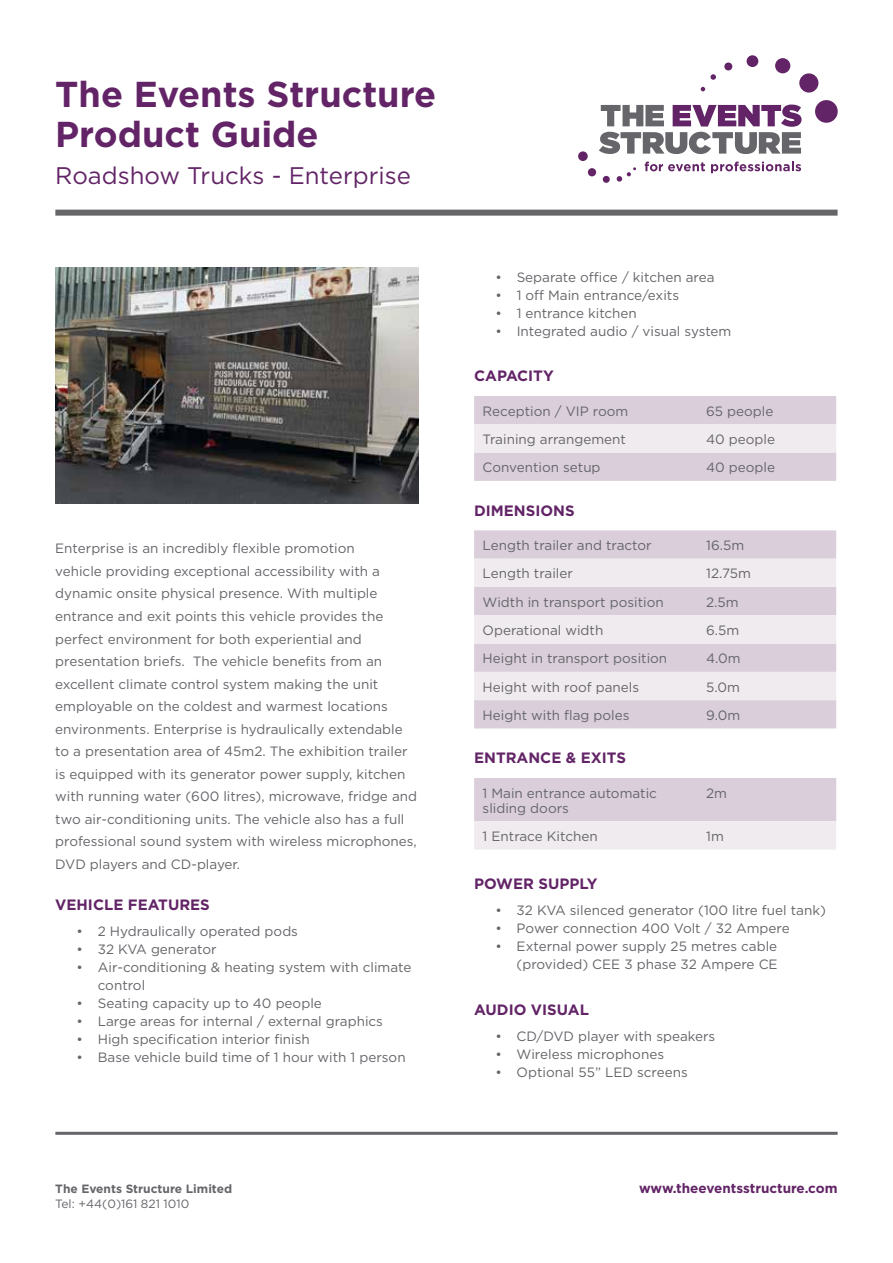
<style>
.page{position:relative;width:893px;height:1263px;background:#fff}
.page>*{position:absolute;margin:0;border:0;box-sizing:border-box;transform-origin:0 0}
.t1{font:700 36px/39.8px "Gotham";color:#622466}
.t2{font:24px "Gotham";color:#622466}
.t3{font:700 15px "Gotham";color:#622466}
.t4{font:13.5px/22.5px "Gotham";color:#65656a}
.t5{font:700 13.5px "Gotham";color:#622466}
.t6{font:700 12px "Gotham";color:#65656a}
.t7{font:12px "Gotham";color:#65656a}
</style>
<div class="page">
<svg style="left:645px;top:162px;width:60px;height:9px"></svg>
<svg style="left:711px;top:162px;width:90px;height:11px"></svg>
<svg style="left:599px;top:105px;width:202px;height:49px"></svg>
<svg style="left:701px;top:87px;width:4px;height:4px"></svg>
<svg style="left:710px;top:74px;width:6px;height:6px"></svg>
<div style="left:724px;top:62px;width:8px;height:8px;background:#622466;border-radius:50%"></div>
<div style="left:747px;top:55px;width:11px;height:12px;background:#622466;border-radius:50%"></div>
<div style="left:775px;top:58px;width:15px;height:15px;background:#622466;border-radius:50%"></div>
<div style="left:799px;top:73px;width:19px;height:20px;background:#622466;border-radius:50%"></div>
<div style="left:815px;top:100px;width:23px;height:23px;background:#622466;border-radius:50%"></div>
<svg style="left:617px;top:167px;width:19px;height:15px"></svg>
<div style="left:603px;top:176px;width:7px;height:7px;background:#622466;border-radius:50%"></div>
<div style="left:588px;top:168px;width:8px;height:8px;background:#622466;border-radius:50%"></div>
<div style="left:578px;top:151px;width:10px;height:10px;background:#622466;border-radius:50%"></div>
<div style="left:55px;top:210px;width:783px;height:6px;background:#65656a"></div>
<hr style="left:55px;top:1132px;width:783px;height:3px;background:#65656a">
<svg style="left:474px;top:396px;width:362px;height:85px;background:#e0d7e1"></svg>
<div style="left:474px;top:530px;width:362px;height:198px;background:#d9ceda"></div>
<svg style="left:474px;top:559px;width:362px;height:141px;background:#e6dfe6"></svg>
<svg style="left:474px;top:778px;width:362px;height:71px;background:#e1d9e2"></svg>
<img style="left:55px;top:268px;width:364px;height:236px">
<h1 class="t1" style="left:55px;top:73px;width:382px">The Events Structure<br>Product Guide</h1>
<h2 class="t2" style="left:55px;top:162px;width:357px">Roadshow Trucks - Enterprise</h2>
<p class="t4" style="left:55px;top:537px;width:363px">Enterprise is an incredibly flexible promotion<br>vehicle providing exceptional accessibility with a dynamic onsite physical presence. With multiple entrance and exit points this vehicle provides the perfect environment for both experiential and presentation briefs. The vehicle benefits from an excellent climate control system making the unit employable on the coldest and warmest locations environments. Enterprise is hydraulically extendable to a presentation area of 45m2. The exhibition trailer is equipped with its generator power supply, kitchen with running water (600 litres), microwave, fridge and two air-conditioning units. The vehicle also has a full professional sound system with wireless microphones, DVD players and CD-player.</p>
<p class="t3" style="left:55px;top:895px;width:156px">VEHICLE FEATURES</p>
<p class="t4" style="left:77px;top:920px;width:223px">• 2 Hydraulically operated pods</p>
<p class="t4" style="left:77px;top:938px;width:142px">• 32 KVA generator</p>
<p class="t4" style="left:98px;top:958px;width:315px;line-height:18px;text-indent:-21px">• Air-conditioning &amp; heating system with climate control</p>
<p class="t4" style="left:77px;top:992px;width:247px">• Seating capacity up to 40 people</p>
<p class="t4" style="left:77px;top:1010px;width:308px">• Large areas for internal / external graphics</p>
<p class="t4" style="left:77px;top:1028px;width:235px">• High specification interior finish</p>
<p class="t4" style="left:77px;top:1046px;width:331px">• Base vehicle build time of 1 hour with 1 person</p>
<p class="t4" style="left:495px;top:266px;width:221px">• Separate office / kitchen area</p>
<p class="t4" style="left:495px;top:284px;width:185px">• 1 off Main entrance/exits</p>
<p class="t4" style="left:495px;top:302px;width:143px">• 1 entrance kitchen</p>
<p class="t4" style="left:495px;top:320px;width:238px">• Integrated audio / visual system</p>
<p class="t3" style="left:474px;top:367px;width:81px">CAPACITY</p>
<p class="t4" style="left:483px;top:399px;width:147px">Reception / VIP room</p>
<p class="t4" style="left:706px;top:399px;width:69px">65 people</p>
<p class="t4" style="left:483px;top:428px;width:145px">Training arrangement</p>
<p class="t4" style="left:706px;top:428px;width:70px">40 people</p>
<p class="t4" style="left:483px;top:456px;width:119px">Convention setup</p>
<p class="t4" style="left:706px;top:456px;width:70px">40 people</p>
<p class="t3" style="left:474px;top:502px;width:102px">DIMENSIONS</p>
<p class="t4" style="left:483px;top:534px;width:171px">Length trailer and tractor</p>
<p class="t4" style="left:706px;top:534px;width:39px">16.5m</p>
<p class="t4" style="left:483px;top:562px;width:92px">Length trailer</p>
<p class="t4" style="left:706px;top:562px;width:46px">12.75m</p>
<p class="t4" style="left:483px;top:590px;width:183px">Width in transport position</p>
<p class="t4" style="left:706px;top:590px;width:34px">2.5m</p>
<p class="t4" style="left:483px;top:619px;width:122px">Operational width</p>
<p class="t4" style="left:706px;top:619px;width:35px">6.5m</p>
<p class="t4" style="left:483px;top:647px;width:186px">Height in transport position</p>
<p class="t4" style="left:706px;top:647px;width:36px">4.0m</p>
<p class="t4" style="left:483px;top:675px;width:158px">Height with roof panels</p>
<p class="t4" style="left:706px;top:675px;width:35px">5.0m</p>
<p class="t4" style="left:483px;top:704px;width:148px">Height with flag poles</p>
<p class="t4" style="left:706px;top:704px;width:36px">9.0m</p>
<p class="t3" style="left:474px;top:749px;width:153px">ENTRANCE &amp; EXITS</p>
<p class="t4" style="left:483px;top:785px;width:176px;line-height:15px">1 Main entrance automatic sliding doors</p>
<p class="t4" style="left:706px;top:781px;width:22px">2m</p>
<p class="t4" style="left:483px;top:825px;width:117px">1 Entrace Kitchen</p>
<p class="t4" style="left:706px;top:825px;width:19px">1m</p>
<p class="t3" style="left:474px;top:875px;width:125px">POWER SUPPLY</p>
<p class="t4" style="left:495px;top:899px;width:332px">• 32 KVA silenced generator (100 litre fuel tank)</p>
<p class="t4" style="left:495px;top:917px;width:296px">• Power connection 400 Volt / 32 Ampere</p>
<p class="t4" style="left:495px;top:937px;width:284px;line-height:18px;text-align:right">• External power supply 25 metres cable (provided) CEE 3 phase 32 Ampere CE</p>
<p class="t3" style="left:474px;top:1001px;width:116px">AUDIO VISUAL</p>
<p class="t4" style="left:495px;top:1025px;width:221px">• CD/DVD player with speakers</p>
<p class="t4" style="left:495px;top:1043px;width:170px">• Wireless microphones</p>
<p class="t4" style="left:495px;top:1061px;width:194px">• Optional 55” LED screens</p>
<p class="t6" style="left:55px;top:1181px;width:178px">The Events Structure Limited</p>
<p class="t7" style="left:55px;top:1197px;width:136px">Tel: +44(0)161 821 1010</p>
<p class="t5" style="left:639px;top:1181px;width:200px">www.theeventsstructure.com</p>
</div>
